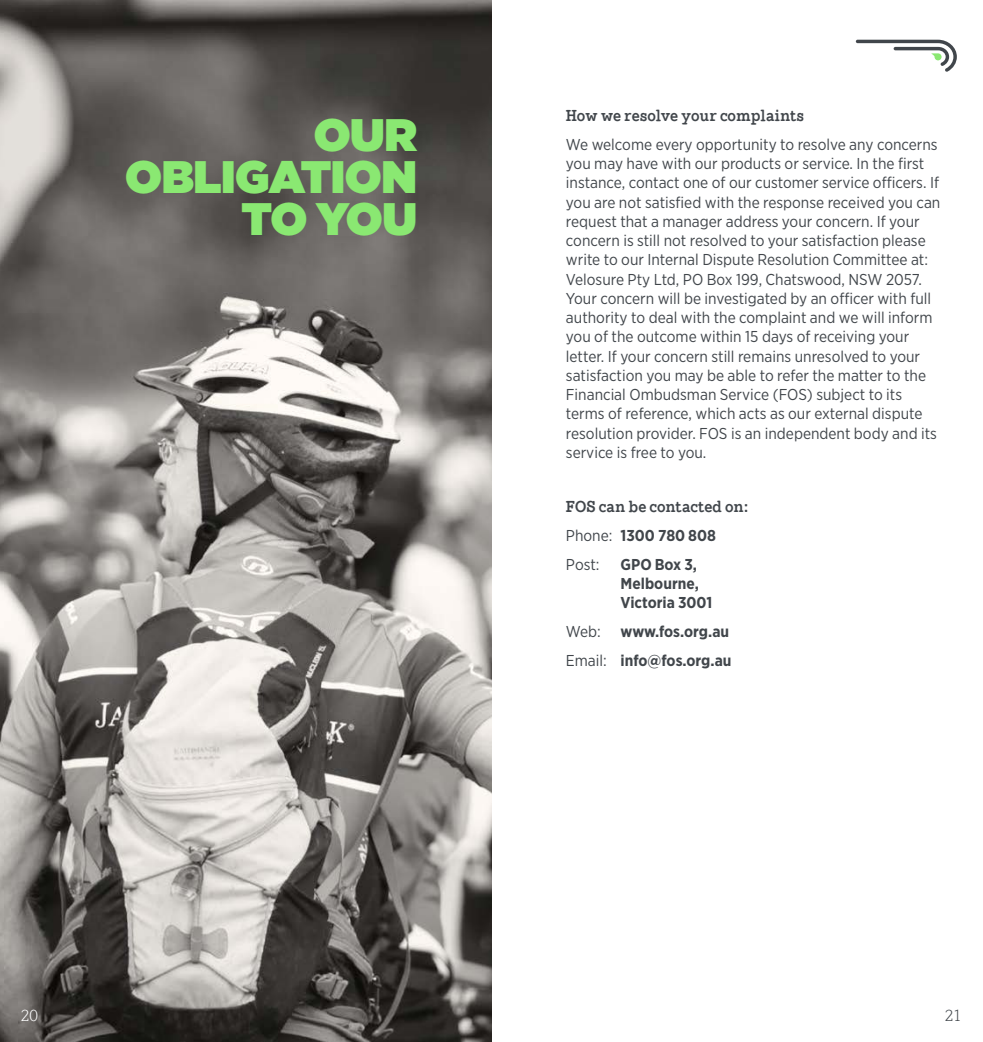
<style>
.page{position:relative;width:983px;height:1042px;background:#fff}
.page>*{position:absolute;margin:0;border:0;box-sizing:border-box;transform-origin:0 0}
.subheader{font:900 45.5px/42px "Gotham";letter-spacing:-.01em;color:#8ae872;text-align:right}
.body_copy{font:15.75px/19.2px "Gotham Narrow";color:#41464b}
.body_copy-2{font:700 15.75px/19.2px "Gotham Narrow";color:#41464b}
.subheader-2{font:700 15.75px "Hellschreiber Serif";color:#41464b}
.t1{font:300 15.75px "Hellschreiber Serif";color:#fff}
.t2{font:300 15.75px "Hellschreiber Serif";color:#41464b}
.s1{font-weight:400}
</style>
<div class="page">
<img style="left:0;top:0;width:491px;height:1042px">
<svg style="left:855px;top:40px;width:101px;height:32px"></svg>
<p class="subheader" style="left:125px;top:113px;width:293px">OUR<br>OBLIGATION<br>TO YOU</p>
<p class="subheader-2" style="left:566px;top:105px;width:240px">How we resolve your complaints</p>
<p class="body_copy" style="left:566px;top:134px;width:376px">We welcome every opportunity to resolve any concerns you may have with our products or service. In the first instance, contact one of our customer service officers. If you are not satisfied with the response received you can request that a manager address your concern. If your concern is still not resolved to your satisfaction please write to our Internal Dispute Resolution Committee at:<br>Velosure Pty Ltd, PO Box 199, Chatswood, NSW 2057.<br>Your concern will be investigated by an officer with full authority to deal with the complaint and we will inform you of the outcome within 15 days of receiving your letter. If your concern still remains unresolved to your satisfaction you may be able to refer the matter to the Financial Ombudsman Service (FOS) subject to its terms of reference, which acts as our external dispute resolution provider. FOS is an independent body and its service is free to you.</p>
<p class="subheader-2" style="left:566px;top:496px;width:183px">FOS can be contacted on:</p>
<p class="body_copy-2" style="left:566px;top:525px;width:151px"><span class="s1">Phone:</span> 1300 780 808</p>
<p class="body_copy" style="left:566px;top:554px;width:35px">Post:</p>
<p class="body_copy-2" style="left:620px;top:554px;width:93px">GPO Box 3,<br>Melbourne,<br>Victoria 3001</p>
<p class="body_copy-2" style="left:566px;top:622px;width:165px"><span class="s1">Web:</span> www.fos.org.au</p>
<p class="body_copy-2" style="left:566px;top:651px;width:167px"><span class="s1">Email:</span> info@fos.org.au</p>
<p class="t1" style="left:21px;top:1006px;width:19px">20</p>
<p class="t2" style="left:944px;top:1006px;width:19px">21</p>
</div>
